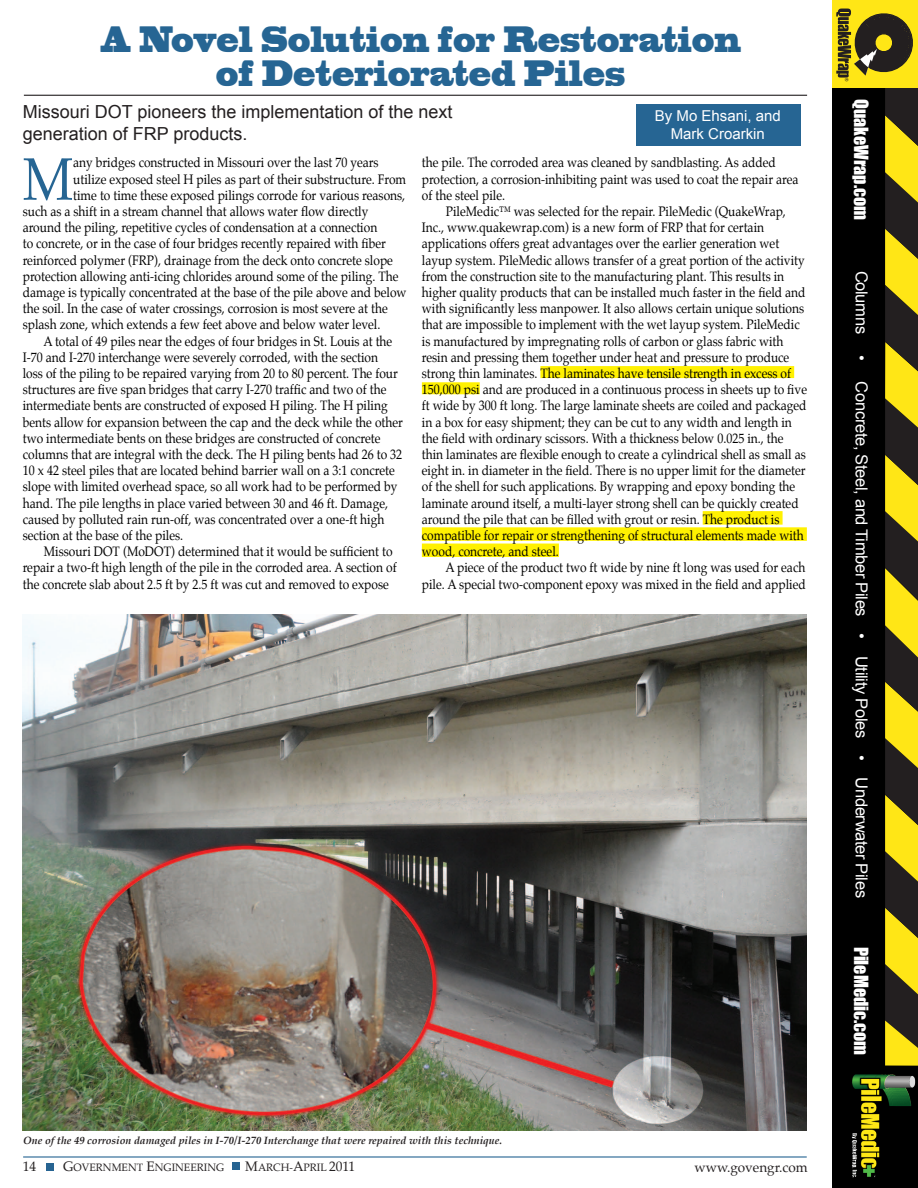
<style>
.page{position:relative;width:918px;height:1188px;background:#fff}
.page>*{position:absolute;margin:0;border:0;box-sizing:border-box;transform-origin:0 0}
.t1{font:60px "Palatino";color:#266593;scale:.89 1}
.t2{font:34.2px "Blackoak Std";color:#266593;scale:.49 1}
.t3{font:18px "Arial";color:#231f20}
.t4{font:18px "Impact";color:#fff}
.t5{font:16.5px "Arial";letter-spacing:-.02em;color:#fff}
.t6{font:15px "Arial";color:#fff}
.t7{font:13.5px/16.2px "Palatino";color:#000;scale:.89 1}
.t8{font:13.5px "Palatino";color:#231f20}
.t9{font:italic 700 10.5px "Palatino";color:#231f20}
.t10{font:10.5px "Palatino";color:#231f20}
.t11{font:6px "Arial";color:#231f20}
.t12{font:4.5px "Arial";color:#231f20}
.s1{font-size:13.5px}
</style>
<div class="page">
<hr style="left:23px;top:1156px;width:784px;height:2px;background:#266593">
<hr style="left:24px;top:95px;width:783px;height:1px;background:#231f20">
<div style="left:540px;top:366px;width:254px;height:12px;background:#fff101"></div>
<div style="left:422px;top:382px;width:58px;height:12px;background:#fff101"></div>
<div style="left:703px;top:511px;width:80px;height:14px;background:#fff101"></div>
<div style="left:422px;top:527px;width:385px;height:14px;background:#fff101"></div>
<div style="left:422px;top:544px;width:137px;height:13px;background:#fff101"></div>
<div style="left:832px;top:0;width:86px;height:1188px;background:#000"></div>
<img style="left:851px;top:1074px;width:65px;height:104px">
<img style="left:23px;top:615px;width:784px;height:516px">
<div style="left:636px;top:104px;width:164px;height:42px;background:#266593"></div>
<div style="left:46px;top:1163px;width:8px;height:8px;background:#276492"></div>
<div style="left:232px;top:1162px;width:8px;height:8px;background:#276492"></div>
<svg style="left:885px;top:88px;width:33px;height:978px;background:#8e801a"></svg>
<div style="left:832px;top:0;width:86px;height:88px;background:#ffe616"></div>
<svg style="left:836px;top:8px;width:77px;height:70px"></svg>
<p class="t2" style="left:100px;top:17px;width:1310px">A Novel Solution for Restoration</p>
<p class="t2" style="left:216px;top:51px;width:837px">of Deteriorated Piles</p>
<p class="t3" style="left:23px;top:100px;width:431px">Missouri DOT pioneers the implementation of the next</p>
<p class="t3" style="left:23px;top:122px;width:226px">generation of FRP products.</p>
<p class="t6" style="left:655px;top:106px;width:127px">By Mo Ehsani, and</p>
<p class="t6" style="left:671px;top:124px;width:96px">Mark Croarkin</p>
<p class="t1" style="left:23px;top:130px;width:58px">M</p>
<p class="t7" style="left:73px;top:155px;width:345px">any bridges constructed in Missouri over the last 70 years</p>
<p class="t7" style="left:73px;top:171px;width:376px">utilize exposed steel H piles as part of their substructure. From</p>
<p class="t7" style="left:73px;top:187px;width:375px">time to time these exposed pilings corrode for various reasons,</p>
<p class="t7" style="left:23px;top:203px;width:390px">such as a shift in a stream channel that allows water flow directly</p>
<p class="t7" style="left:23px;top:220px;width:400px">around the piling, repetitive cycles of condensation at a connection</p>
<p class="t7" style="left:23px;top:236px;width:410px">to concrete, or in the case of four bridges recently repaired with fiber</p>
<p class="t7" style="left:23px;top:252px;width:417px">reinforced polymer (FRP), drainage from the deck onto concrete slope</p>
<p class="t7" style="left:23px;top:268px;width:424px">protection allowing anti-icing chlorides around some of the piling. The</p>
<p class="t7" style="left:23px;top:284px;width:433px">damage is typically concentrated at the base of the pile above and below</p>
<p class="t7" style="left:23px;top:301px;width:412px">the soil. In the case of water crossings, corrosion is most severe at the</p>
<p class="t7" style="left:23px;top:317px;width:403px">splash zone, which extends a few feet above and below water level.</p>
<p class="t7" style="left:23px;top:333px;width:429px;text-indent:21px">A total of 49 piles near the edges of four bridges in St. Louis at the I-70 and I-270 interchange were severely corroded, with the section<br>loss of the piling to be repaired varying from 20 to 80 percent. The four structures are five span bridges that carry I-270 traffic and two of the intermediate bents are constructed of exposed H piling. The H piling bents allow for expansion between the cap and the deck while the other two intermediate bents on these bridges are constructed of concrete columns that are integral with the deck. The H piling bents had 26 to 32<br>10 x 42 steel piles that are located behind barrier wall on a 3:1 concrete slope with limited overhead space, so all work had to be performed by hand. The pile lengths in place varied between 30 and 46 ft. Damage, caused by polluted rain run-off, was concentrated over a one-ft high section at the base of the piles.</p>
<p class="t7" style="left:23px;top:544px;width:422px;text-indent:21px">Missouri DOT (MoDOT) determined that it would be sufficient to repair a two-ft high length of the pile in the corroded area. A section of the concrete slab about 2.5 ft by 2.5 ft was cut and removed to expose</p>
<p class="t7" style="left:422px;top:155px;width:425px">the pile. The corroded area was cleaned by sandblasting. As added protection, a corrosion-inhibiting paint was used to coat the repair area of the steel pile.</p>
<p class="t7" style="left:422px;top:203px;width:434px;text-indent:24px">PileMedic™ was selected for the repair. PileMedic (QuakeWrap, Inc., www.quakewrap.com) is a new form of FRP that for certain applications offers great advantages over the earlier generation wet layup system. PileMedic allows transfer of a great portion of the activity from the construction site to the manufacturing plant. This results in higher quality products that can be installed much faster in the field and with significantly less manpower. It also allows certain unique solutions that are impossible to implement with the wet layup system. PileMedic is manufactured by impregnating rolls of carbon or glass fabric with resin and pressing them together under heat and pressure to produce strong thin laminates. The laminates have tensile strength in excess of 150,000 psi and are produced in a continuous process in sheets up to five ft wide by 300 ft long. The large laminate sheets are coiled and packaged in a box for easy shipment; they can be cut to any width and length in the field with ordinary scissors. With a thickness below 0.025 in., the thin laminates are flexible enough to create a cylindrical shell as small as eight in. in diameter in the field. There is no upper limit for the diameter of the shell for such applications. By wrapping and epoxy bonding the laminate around itself, a multi-layer strong shell can be quickly created around the pile that can be filled with grout or resin. The product is compatible for repair or strengthening of structural elements made with wood, concrete, and steel.</p>
<p class="t7" style="left:422px;top:560px;width:433px;text-align:right">A piece of the product two ft wide by nine ft long was used for each pile. A special two-component epoxy was mixed in the field and applied</p>
<p class="t9" style="left:23px;top:1132px;width:480px">One of the 49 corrosion damaged piles in I-70/I-270 Interchange that were repaired with this technique.</p>
<p class="t8" style="left:23px;top:1155px;width:15px">14</p>
<p class="t10" style="left:63px;top:1158px;width:162px"><span class="s1">G</span>OVERNMENT <span class="s1">E</span>NGINEERING</p>
<p class="t10" style="left:245px;top:1158px;width:112px"><span class="s1">M</span>ARCH-<span class="s1">A</span>PRIL <span class="s1">2011</span></p>
<p class="t8" style="left:695px;top:1156px;width:115px">www.govengr.com</p>
<p class="t11" style="left:854px;top:78px;width:6px;rotate:90deg">®</p>
<p class="t12" style="left:850px;top:78px;width:5px;rotate:90deg">®</p>
<p class="t4" style="left:875px;top:99px;width:122px;rotate:90deg">QuakeWrap.com</p>
<p class="t5" style="left:872px;top:271px;width:65px;rotate:90deg">Columns</p>
<p class="t5" style="left:872px;top:355px;width:545px;rotate:90deg">• Concrete, Steel, and Timber Piles • Utility Poles • Underwater Piles</p>
<p class="t4" style="left:875px;top:946px;width:110px;rotate:90deg">PileMedic.com</p>
</div>
